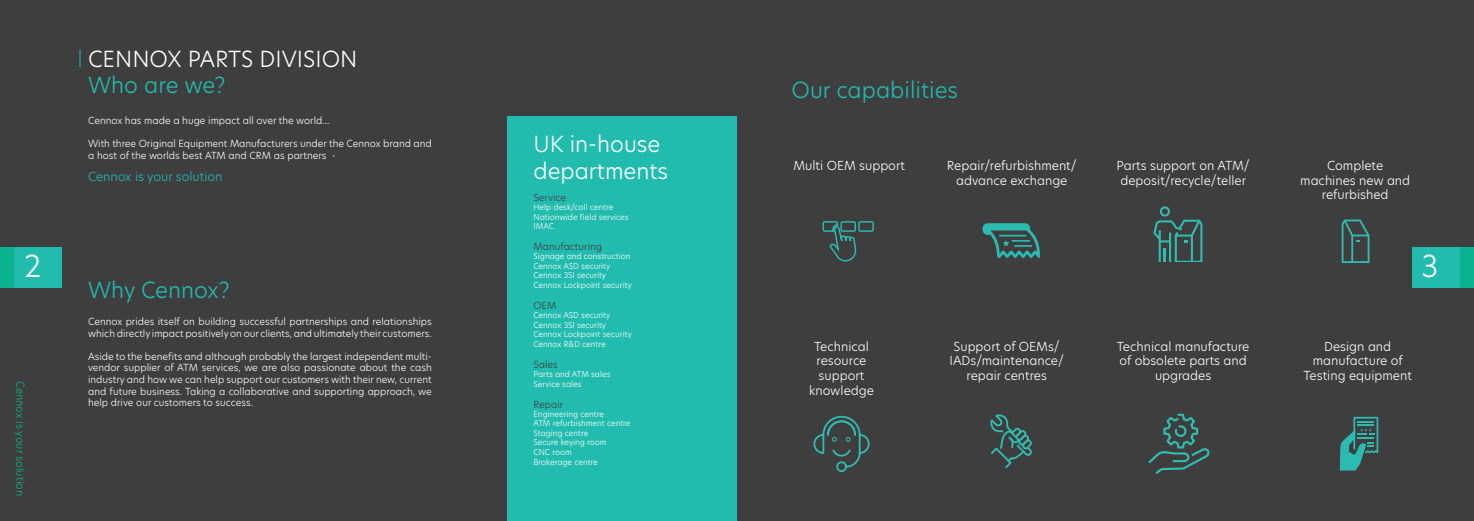
<style>
.page{position:relative;width:1474px;height:521px;background:#fff}
.page>*{position:absolute;margin:0;border:0;box-sizing:border-box;transform-origin:0 0}
.t1{font:300 29.75px "Hero New";color:#fff}
.t2{font:300 21.88px/26.2px "Hero New";color:#fff}
.t3{font:300 21.88px "Hero New";color:#22bcaf}
.t4{font:300 12.25px/14.7px "Hero New";color:#fff;text-align:center}
.t5{font:300 12.25px "Hero New";color:#22bcaf}
.t6{font:300 10.5px "Hero New";color:#0ab38d}
.t7{font:300 9.62px/11.5px "Hero New";color:#fff}
.t8{font:300 9.62px "Hero New";color:#3e3e3f}
.t9{font:300 7.88px "Hero New";color:#fff}
</style>
<div class="page">
<div style="left:0;top:0;width:1473px;height:521px;background:#3e3e3f"></div>
<svg style="left:80px;top:50px;width:1px;height:17px"></svg>
<div style="left:0;top:247px;width:61px;height:40px;background:#22bcaf"></div>
<div style="left:0;top:247px;width:13px;height:40px;background:#0ab38d"></div>
<div style="left:1412px;top:247px;width:61px;height:40px;background:#22bcaf"></div>
<div style="left:1460px;top:247px;width:13px;height:40px;background:#0ab38d"></div>
<div style="left:508px;top:116px;width:229px;height:405px;background:#22bcaf"></div>
<div style="left:858px;top:221px;width:15px;height:11px;border:1px solid #2cbbb0;border-radius:2px"></div>
<svg style="left:822px;top:221px;width:34px;height:41px"></svg>
<svg style="left:1153px;top:206px;width:49px;height:55px"></svg>
<svg style="left:1341px;top:219px;width:28px;height:44px"></svg>
<svg style="left:990px;top:414px;width:42px;height:55px"></svg>
<svg style="left:813px;top:415px;width:57px;height:57px"></svg>
<svg style="left:1148px;top:413px;width:62px;height:61px"></svg>
<svg style="left:982px;top:223px;width:57px;height:35px"></svg>
<svg style="left:1339px;top:417px;width:39px;height:53px"></svg>
<p class="t2" style="left:88px;top:45px;width:271px">CENNOX PARTS DIVISION</p>
<p class="t3" style="left:88px;top:70px;width:139px">Who are we?</p>
<p class="t3" style="left:791px;top:75px;width:168px">Our capabilities</p>
<p class="t7" style="left:88px;top:114px;width:243px">Cennox has made a huge impact all over the world...</p>
<p class="t7" style="left:88px;top:138px;width:345px">With three Original Equipment Manufacturers under the Cennox brand and a host of the worlds best ATM and CRM as partners -</p>
<p class="t5" style="left:88px;top:168px;width:136px">Cennox is your solution</p>
<p class="t2" style="left:533px;top:131px;width:136px">UK in-house departments</p>
<p class="t8" style="left:533px;top:191px;width:34px">Service</p>
<p class="t9" style="left:533px;top:202px;width:81px">Help desk/call centre</p>
<p class="t9" style="left:533px;top:211px;width:96px">Nationwide field services</p>
<p class="t9" style="left:533px;top:221px;width:22px">IMAC</p>
<p class="t8" style="left:533px;top:240px;width:70px">Manufacturing</p>
<p class="t9" style="left:533px;top:251px;width:98px">Signage and construction</p>
<p class="t9" style="left:533px;top:261px;width:78px">Cennox ASD security</p>
<p class="t9" style="left:533px;top:270px;width:74px">Cennox 3SI security</p>
<p class="t9" style="left:533px;top:280px;width:100px">Cennox Lockpoint security</p>
<p class="t8" style="left:533px;top:299px;width:24px">OEM</p>
<p class="t9" style="left:533px;top:310px;width:78px">Cennox ASD security</p>
<p class="t9" style="left:533px;top:319px;width:74px">Cennox 3SI security</p>
<p class="t9" style="left:533px;top:329px;width:100px">Cennox Lockpoint security</p>
<p class="t9" style="left:533px;top:338px;width:74px">Cennox R&amp;D centre</p>
<p class="t8" style="left:533px;top:357px;width:26px">Sales</p>
<p class="t9" style="left:533px;top:369px;width:78px">Parts and ATM sales</p>
<p class="t9" style="left:533px;top:378px;width:50px">Service sales</p>
<p class="t8" style="left:533px;top:397px;width:31px">Repair</p>
<p class="t9" style="left:533px;top:409px;width:72px">Engineering centre</p>
<p class="t9" style="left:533px;top:418px;width:99px">ATM refurbishment centre</p>
<p class="t9" style="left:533px;top:428px;width:56px">Staging centre</p>
<p class="t9" style="left:533px;top:437px;width:75px">Secure keying room</p>
<p class="t9" style="left:533px;top:446px;width:40px">CNC room</p>
<p class="t9" style="left:533px;top:457px;width:66px">Brokerage centre</p>
<p class="t4" style="left:793px;top:158px;width:113px">Multi OEM support</p>
<p class="t4" style="left:947px;top:158px;width:131px">Repair/refurbishment/ advance exchange</p>
<p class="t4" style="left:1116px;top:158px;width:135px">Parts support on ATM/ deposit/recycle/teller</p>
<p class="t4" style="left:1300px;top:158px;width:111px">Complete machines new and refurbished</p>
<p class="t1" style="left:24px;top:246px;width:19px">2</p>
<p class="t1" style="left:1421px;top:246px;width:18px">3</p>
<p class="t3" style="left:88px;top:275px;width:143px">Why Cennox?</p>
<p class="t7" style="left:88px;top:316px;width:345px">Cennox prides itself on building successful partnerships and relationships which directly impact positively on our clients, and ultimately their customers.</p>
<p class="t7" style="left:88px;top:350px;width:345px;text-align:justify">Aside to the benefits and although probably the largest independent multi&shy;vendor supplier of ATM services, we are also passionate about the cash industry and how we can help support our customers with their new, current and future business. Taking a collaborative and supporting approach, we help drive our customers to success.</p>
<p class="t4" style="left:809px;top:338px;width:66px">Technical resource support knowledge</p>
<p class="t4" style="left:949px;top:338px;width:116px">Support of OEMs/<br>IADs/maintenance/ repair centres</p>
<p class="t4" style="left:1116px;top:338px;width:134px">Technical manufacture of obsolete parts and upgrades</p>
<p class="t4" style="left:1303px;top:338px;width:110px">Design and manufacture of<br>Testing equipment</p>
<p class="t6" style="left:27px;top:381px;width:117px;rotate:90deg">Cennox is your solution</p>
</div>
